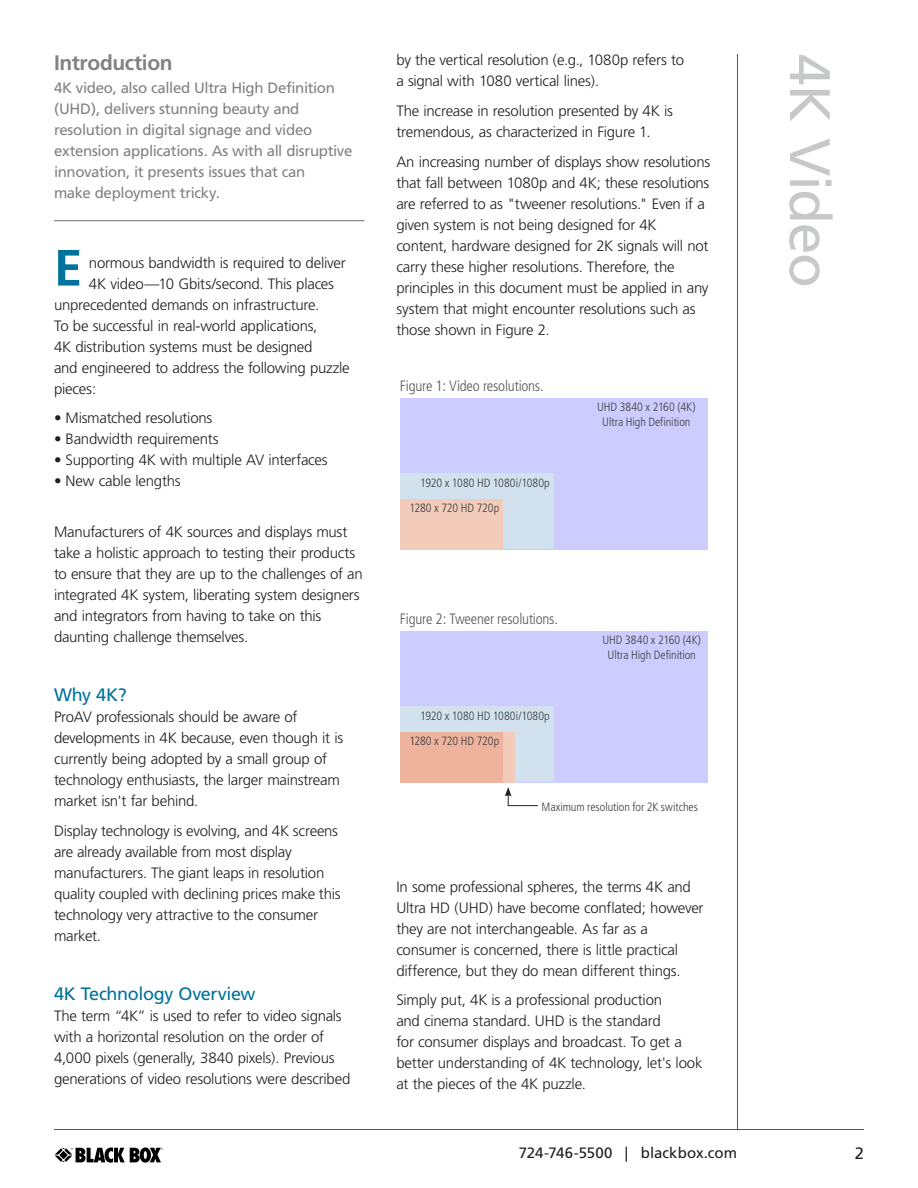
<style>
.page{position:relative;width:918px;height:1188px;background:#fff}
.page>*{position:absolute;margin:0;border:0;box-sizing:border-box;transform-origin:0 0}
.text-whtpaper_08{font:57px "Frutiger";letter-spacing:-.025em;color:#c6c8c9}
.subhead-whtpaper_08{font:700 51px "Frutiger";color:#00729b}
.subhead-whtpaper_08-2{font:700 21px "Frutiger";letter-spacing:-.015em;color:#808285}
.text-whtpaper_08-2{font:18px "Frutiger";letter-spacing:-.02em;color:#00729b}
.t1{font:16.5px "Frutiger";color:#231f20}
.text-whtpaper_08-3{font:300 15px/21px "Frutiger";letter-spacing:-.015em;color:#231f20}
.subhead-whtpaper_08-3{font:300 15px/21px "Frutiger";letter-spacing:-.02em;color:#231f20}
.text-whtpaper_08-4{font:15px/21px "Frutiger";letter-spacing:-.02em;color:#808285}
.Product_Name__1_4-_t{font:300 condensed 15px "Frutiger";letter-spacing:-.015em;color:#57585a}
.t2{font:15px "Frutiger";color:#231f20}
.Product_Name__1_4-_t-2{font:300 condensed 12px "Frutiger";letter-spacing:-.005em;color:#3e3e3f}
</style>
<div class="page">
<svg style="left:54px;top:1147px;width:109px;height:16px"></svg>
<hr style="left:737px;top:54px;width:1px;height:1075px;background:#00729b">
<hr style="left:54px;top:220px;width:310px;height:1px;background:#6c6d70">
<div style="left:400px;top:398px;width:307px;height:151px;background:#ccccfe"></div>
<div style="left:400px;top:474px;width:154px;height:75px;background:#d1e1ee"></div>
<div style="left:400px;top:499px;width:103px;height:50px;background:#f2cbba"></div>
<div style="left:400px;top:631px;width:307px;height:151px;background:#ccccfe"></div>
<div style="left:400px;top:707px;width:154px;height:75px;background:#d1e1ee"></div>
<div style="left:400px;top:732px;width:115px;height:50px;background:#f2cbba"></div>
<div style="left:400px;top:732px;width:103px;height:50px;background:#edb39d"></div>
<svg style="left:505px;top:787px;width:33px;height:19px"></svg>
<hr style="left:54px;top:1129px;width:810px;height:1px;background:#00729b">
<p class="subhead-whtpaper_08-2" style="left:54px;top:50px;width:120px">Introduction</p>
<p class="text-whtpaper_08-4" style="left:54px;top:77px;width:300px">4K video, also called Ultra High Definition (UHD), delivers stunning beauty and resolution in digital signage and video extension applications. As with all disruptive innovation, it presents issues that can<br>make deployment tricky.</p>
<p class="subhead-whtpaper_08" style="left:54px;top:238px;width:30px">E</p>
<p class="text-whtpaper_08-3" style="left:89px;top:252px;width:258px">normous bandwidth is required to deliver</p>
<p class="text-whtpaper_08-3" style="left:89px;top:273px;width:247px">4K video—10 Gbits/second. This places</p>
<p class="text-whtpaper_08-3" style="left:54px;top:294px;width:267px">unprecedented demands on infrastructure.</p>
<p class="text-whtpaper_08-3" style="left:54px;top:315px;width:265px">To be successful in real-world applications,</p>
<p class="text-whtpaper_08-3" style="left:54px;top:336px;width:260px">4K distribution systems must be designed</p>
<p class="text-whtpaper_08-3" style="left:54px;top:357px;width:297px">and engineered to address the following puzzle</p>
<p class="text-whtpaper_08-3" style="left:54px;top:378px;width:44px">pieces:</p>
<p class="text-whtpaper_08-3" style="left:54px;top:408px;width:160px">• Mismatched resolutions</p>
<p class="text-whtpaper_08-3" style="left:54px;top:429px;width:166px">• Bandwidth requirements</p>
<p class="text-whtpaper_08-3" style="left:54px;top:450px;width:275px">• Supporting 4K with multiple AV interfaces</p>
<p class="text-whtpaper_08-3" style="left:54px;top:471px;width:128px">• New cable lengths</p>
<p class="text-whtpaper_08-3" style="left:54px;top:522px;width:310px">Manufacturers of 4K sources and displays must take a holistic approach to testing their products to ensure that they are up to the challenges of an integrated 4K system, liberating system designers and integrators from having to take on this daunting challenge themselves.</p>
<p class="text-whtpaper_08-2" style="left:54px;top:684px;width:74px">Why 4K?</p>
<p class="text-whtpaper_08-3" style="left:54px;top:707px;width:291px">ProAV professionals should be aware of developments in 4K because, even though it is currently being adopted by a small group of technology enthusiasts, the larger mainstream market isn't far behind.</p>
<p class="subhead-whtpaper_08-3" style="left:54px;top:820px;width:288px">Display technology is evolving, and 4K screens are already available from most display manufacturers. The giant leaps in resolution quality coupled with declining prices make this technology very attractive to the consumer market.</p>
<p class="text-whtpaper_08-2" style="left:54px;top:983px;width:203px">4K Technology Overview</p>
<p class="text-whtpaper_08-3" style="left:54px;top:1006px;width:298px">The term “4K” is used to refer to video signals with a horizontal resolution on the order of 4,000 pixels (generally, 3840 pixels). Previous generations of video resolutions were described</p>
<p class="text-whtpaper_08-3" style="left:396px;top:50px;width:289px">by the vertical resolution (e.g., 1080p refers to a signal with 1080 vertical lines).</p>
<p class="text-whtpaper_08-3" style="left:396px;top:100px;width:278px">The increase in resolution presented by 4K is tremendous, as characterized in Figure 1.</p>
<p class="text-whtpaper_08-3" style="left:396px;top:151px;width:315px">An increasing number of displays show resolutions that fall between 1080p and 4K; these resolutions are referred to as "tweener resolutions." Even if a given system is not being designed for 4K content, hardware designed for 2K signals will not carry these higher resolutions. Therefore, the principles in this document must be applied in any system that might encounter resolutions such as those shown in Figure 2.</p>
<p class="Product_Name__1_4-_t" style="left:400px;top:377px;width:145px">Figure 1: Video resolutions.</p>
<p class="Product_Name__1_4-_t-2" style="left:420px;top:476px;width:131px">1920 x 1080 HD 1080i/1080p</p>
<p class="Product_Name__1_4-_t-2" style="left:410px;top:501px;width:91px">1280 x 720 HD 720p</p>
<p class="Product_Name__1_4-_t" style="left:400px;top:610px;width:160px">Figure 2: Tweener resolutions.</p>
<p class="Product_Name__1_4-_t-2" style="left:420px;top:709px;width:131px">1920 x 1080 HD 1080i/1080p</p>
<p class="Product_Name__1_4-_t-2" style="left:410px;top:734px;width:91px">1280 x 720 HD 720p</p>
<p class="Product_Name__1_4-_t-2" style="left:597px;top:400px;width:100px">UHD 3840 x 2160 (4K)</p>
<p class="Product_Name__1_4-_t-2" style="left:602px;top:415px;width:90px">Ultra High Definition</p>
<p class="Product_Name__1_4-_t-2" style="left:602px;top:633px;width:100px">UHD 3840 x 2160 (4K)</p>
<p class="Product_Name__1_4-_t-2" style="left:608px;top:648px;width:90px">Ultra High Definition</p>
<p class="Product_Name__1_4-_t-2" style="left:542px;top:800px;width:158px">Maximum resolution for 2K switches</p>
<p class="text-whtpaper_08-3" style="left:396px;top:876px;width:309px">In some professional spheres, the terms 4K and Ultra HD (UHD) have become conflated; however they are not interchangeable. As far as a consumer is concerned, there is little practical difference, but they do mean different things.</p>
<p class="text-whtpaper_08-3" style="left:396px;top:990px;width:308px">Simply put, 4K is a professional production<br>and cinema standard. UHD is the standard<br>for consumer displays and broadcast. To get a better understanding of 4K technology, let's look at the pieces of the 4K puzzle.</p>
<p class="text-whtpaper_08" style="left:843px;top:54px;width:235px;rotate:90deg">4K Video</p>
<p class="t2" style="left:519px;top:1144px;width:220px">724-746-5500 | blackbox.com</p>
<p class="t1" style="left:855px;top:1144px;width:11px">2</p>
</div>
